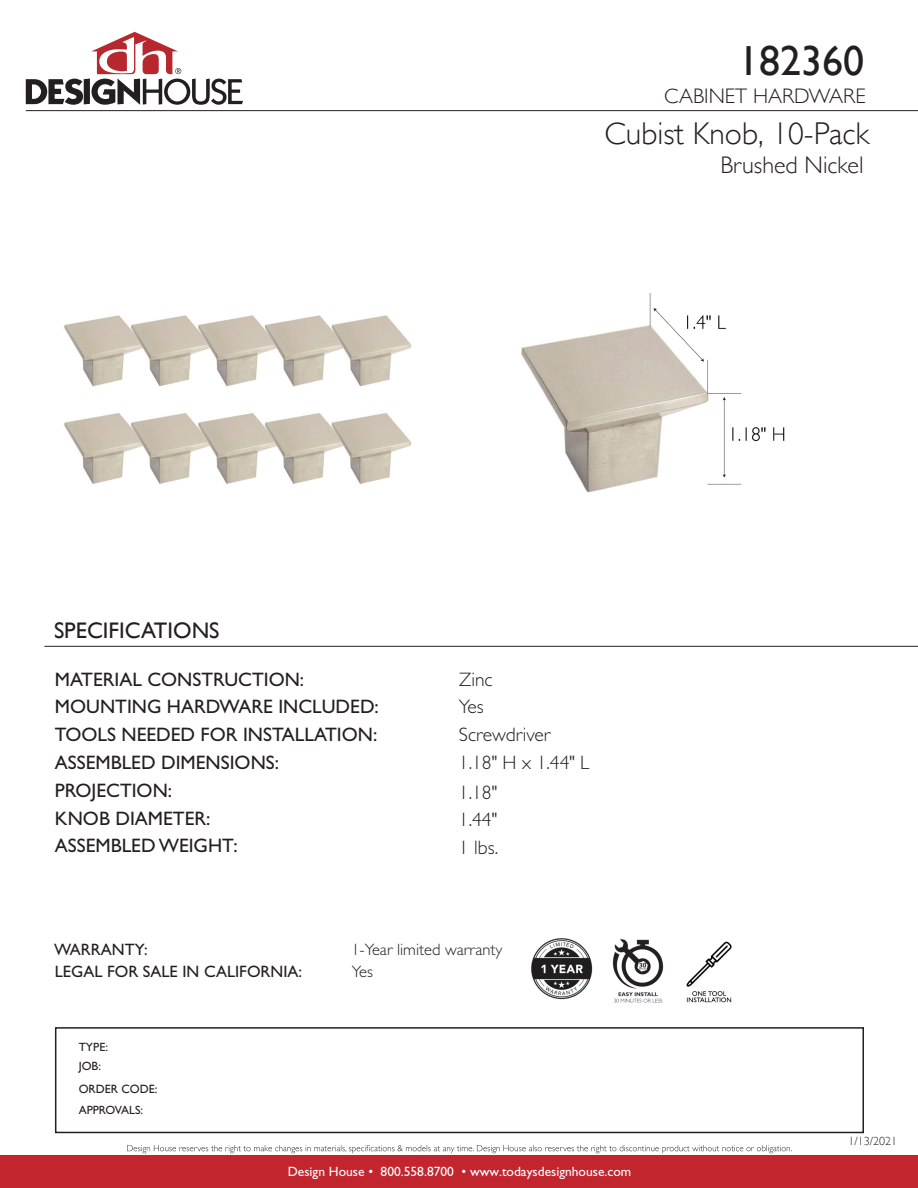
<style>
.page{position:relative;width:918px;height:1188px;background:#fff}
.page>*{position:absolute;margin:0;border:0;box-sizing:border-box;transform-origin:0 0}
.t1{font:42px "Gill Sans";color:#231f20}
.t2{font:300 31.5px "Gill Sans";color:#231f20}
.t3{font:300 24px "Gill Sans";color:#231f20}
.t4{font:22.5px "Gill Sans";color:#231f20}
.t5{font:300 21px "Gill Sans";color:#231f20}
.t6{font:19.5px "Gill Sans Std";color:#231f20}
.t7{font:300 19.5px "Gill Sans Std";color:#231f20}
.t8{font:16.5px/21.9px "Gill Sans Std";color:#231f20}
.t9{font:300 16.5px/21.9px "Gill Sans Std";color:#231f20}
.t10{font:13.5px "Gill Sans Std";color:#fff}
.t11{font:12px/19.6px "Gill Sans Std";color:#231f20}
.t12{font:12px "Gill Sans";color:#231f20}
.t13{font:300 12px "Gill Sans";color:#231f20}
</style>
<div class="page">
<div style="left:0;top:1156px;width:918px;height:32px;background:#c3252f"></div>
<svg style="left:26px;top:32px;width:217px;height:73px"></svg>
<svg style="left:127px;top:1145px;width:665px;height:8px"></svg>
<div style="left:55px;top:1027px;width:809px;height:106px;border:2px solid #231f20"></div>
<hr style="left:26px;top:110px;width:892px;height:1px;background:#231f20">
<hr style="left:44px;top:646px;width:874px;height:1px;background:#231f20">
<img style="left:64px;top:315px;width:348px;height:169px">
<img style="left:521px;top:293px;width:264px;height:200px">
<img style="left:531px;top:938px;width:61px;height:61px">
<img style="left:612px;top:939px;width:52px;height:64px">
<img style="left:686px;top:941px;width:46px;height:62px">
<h1 class="t1" style="left:738px;top:36px;width:127px">182360</h1>
<p class="t5" style="left:664px;top:79px;width:203px">CABINET HARDWARE</p>
<h2 class="t2" style="left:605px;top:108px;width:266px">Cubist Knob, 10-Pack</h2>
<p class="t3" style="left:720px;top:147px;width:145px">Brushed Nickel</p>
<p class="t4" style="left:54px;top:617px;width:167px">SPECIFICATIONS</p>
<p class="t6" style="left:55px;top:668px;width:251px">MATERIAL CONSTRUCTION:</p>
<p class="t7" style="left:459px;top:668px;width:35px">Zinc</p>
<p class="t6" style="left:55px;top:696px;width:325px">MOUNTING HARDWARE INCLUDED:</p>
<p class="t7" style="left:459px;top:696px;width:26px">Yes</p>
<p class="t6" style="left:55px;top:724px;width:324px">TOOLS NEEDED FOR INSTALLATION:</p>
<p class="t7" style="left:459px;top:724px;width:93px">Screwdriver</p>
<p class="t6" style="left:55px;top:751px;width:226px">ASSEMBLED DIMENSIONS:</p>
<p class="t7" style="left:459px;top:751px;width:132px">1.18" H x 1.44" L</p>
<p class="t6" style="left:55px;top:780px;width:119px">PROJECTION:</p>
<p class="t7" style="left:459px;top:781px;width:40px">1.18"</p>
<p class="t6" style="left:55px;top:807px;width:157px">KNOB DIAMETER:</p>
<p class="t7" style="left:459px;top:809px;width:40px">1.44"</p>
<p class="t6" style="left:55px;top:834px;width:184px">ASSEMBLEDWEIGHT:</p>
<p class="t7" style="left:459px;top:836px;width:41px">1 lbs.</p>
<p class="t8" style="left:54px;top:939px;width:250px">WARRANTY:<br>LEGAL FOR SALE IN CALIFORNIA:</p>
<p class="t11" style="left:79px;top:1037px;width:31px">TYPE:<br>JOB:</p>
<p class="t12" style="left:79px;top:1082px;width:80px">ORDER CODE:</p>
<p class="t11" style="left:79px;top:1100px;width:66px">APPROVALS:</p>
<p class="t9" style="left:351px;top:939px;width:153px">1-Year limited warranty<br>Yes</p>
<p class="t10" style="left:288px;top:1164px;width:345px">Design House • 800.558.8700 • www.todaysdesignhouse.com</p>
<p class="t13" style="left:849px;top:1132px;width:50px">1/13/2021</p>
</div>
